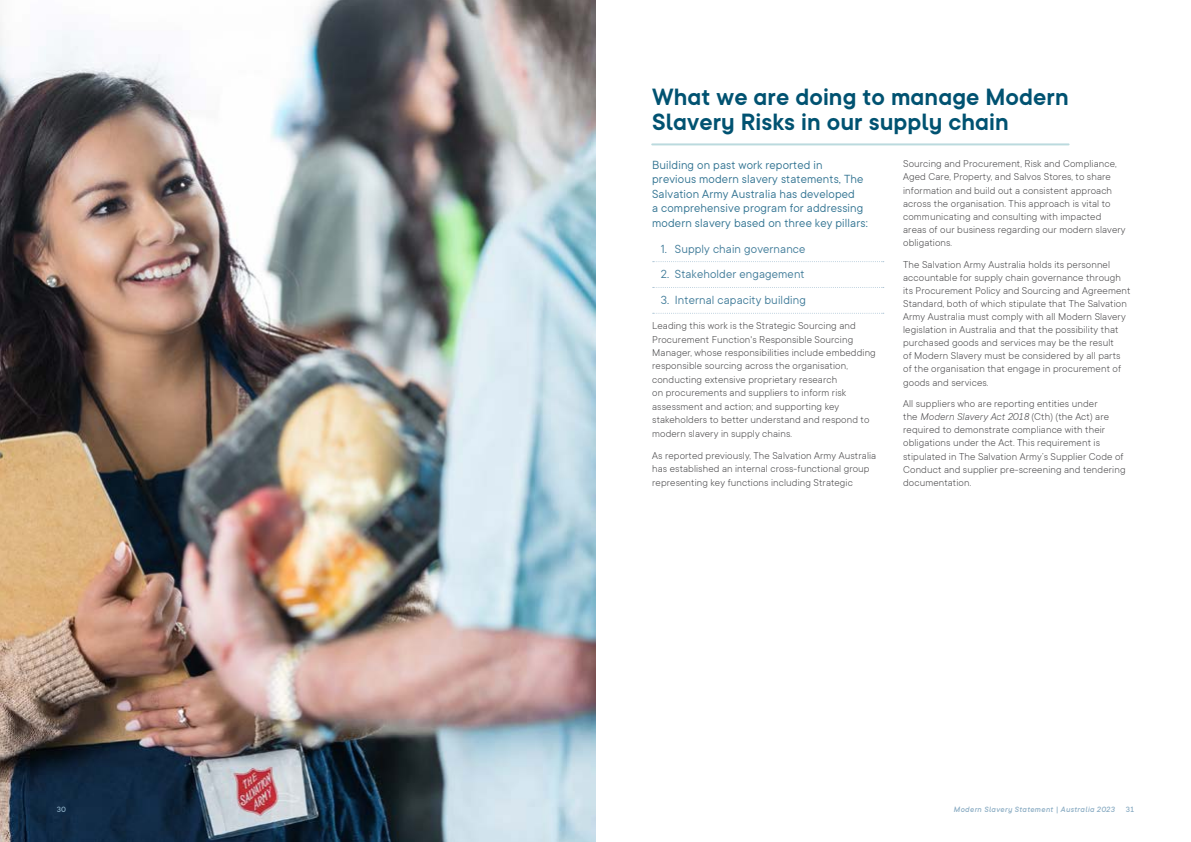
<style>
.page{position:relative;width:1191px;height:842px;background:#fff}
.page>*{position:absolute;margin:0;border:0;box-sizing:border-box;transform-origin:0 0}
.H1{font:600 26px/25px "TT Commons";letter-spacing:.005em;color:#005271}
.paragraph_-_amplified{font:13px/14.5px "TT Commons";letter-spacing:.01em;color:#2e7190}
.t1{font:13px "TT Commons";letter-spacing:.01em;color:#3e7a98}
.paragraph_-_11pt{font:300 11px/13.1px "TT Commons";letter-spacing:.01em;color:#414042}
.t2{font:italic 500 8.5px "TT Commons";letter-spacing:.04em;color:#8aacc3}
.t3{font:500 8.5px "TT Commons";color:#8aacc3}
.s1{font-style:italic}
</style>
<div class="page">
<img style="left:0;top:0;width:595px;height:842px">
<svg style="left:652px;top:261px;width:231px;height:1px"></svg>
<svg style="left:652px;top:287px;width:231px;height:1px"></svg>
<svg style="left:652px;top:313px;width:231px;height:1px"></svg>
<hr style="left:652px;top:143px;width:416px;height:2px;background:#bbdade">
<p class="H1" style="left:652px;top:84px;width:418px">What we are doing to manage Modern<br>Slavery Risks in our supply chain</p>
<p class="paragraph_-_11pt" style="left:903px;top:157px;width:224px">Sourcing and Procurement, Risk and Compliance, Aged Care, Property, and Salvos Stores, to share information and build out a consistent approach across the organisation. This approach is vital to communicating and consulting with impacted areas of our business regarding our modern slavery obligations.</p>
<p class="paragraph_-_11pt" style="left:903px;top:257px;width:229px">The Salvation Army Australia holds its personnel accountable for supply chain governance through its Procurement Policy and Sourcing and Agreement Standard, both of which stipulate that The Salvation Army Australia must comply with all Modern Slavery legislation in Australia and that the possibility that purchased goods and services may be the result<br>of Modern Slavery must be considered by all parts of the organisation that engage in procurement of goods and services.</p>
<p class="paragraph_-_11pt" style="left:903px;top:397px;width:224px">All suppliers who are reporting entities under<br>the <span class="s1">Modern Slavery Act 2018</span> (Cth) (the Act) are required to demonstrate compliance with their obligations under the Act. This requirement is stipulated in The Salvation Army’s Supplier Code of Conduct and supplier pre-screening and tendering documentation.</p>
<p class="paragraph_-_amplified" style="left:652px;top:157px;width:217px">Building on past work reported in previous modern slavery statements, The Salvation Army Australia has developed<br>a comprehensive program for addressing modern slavery based on three key pillars:</p>
<p class="t1" style="left:660px;top:240px;width:146px">1. Supply chain governance</p>
<p class="t1" style="left:660px;top:266px;width:145px">2. Stakeholder engagement</p>
<p class="t1" style="left:660px;top:292px;width:147px">3. Internal capacity building</p>
<p class="paragraph_-_11pt" style="left:652px;top:318px;width:225px;line-height:13.5px">Leading this work is the Strategic Sourcing and Procurement Function's Responsible Sourcing Manager, whose responsibilities include embedding responsible sourcing across the organisation, conducting extensive proprietary research<br>on procurements and suppliers to inform risk assessment and action; and supporting key stakeholders to better understand and respond to modern slavery in supply chains.</p>
<p class="paragraph_-_11pt" style="left:652px;top:448px;width:226px;line-height:13.5px">As reported previously, The Salvation Army Australia has established an internal cross-functional group representing key functions including Strategic</p>
<p class="t3" style="left:57px;top:804px;width:10px">30</p>
<p class="t2" style="left:953px;top:804px;width:163px">Modern Slavery Statement | Australia 2023</p>
<p class="t3" style="left:1125px;top:804px;width:10px">31</p>
</div>
